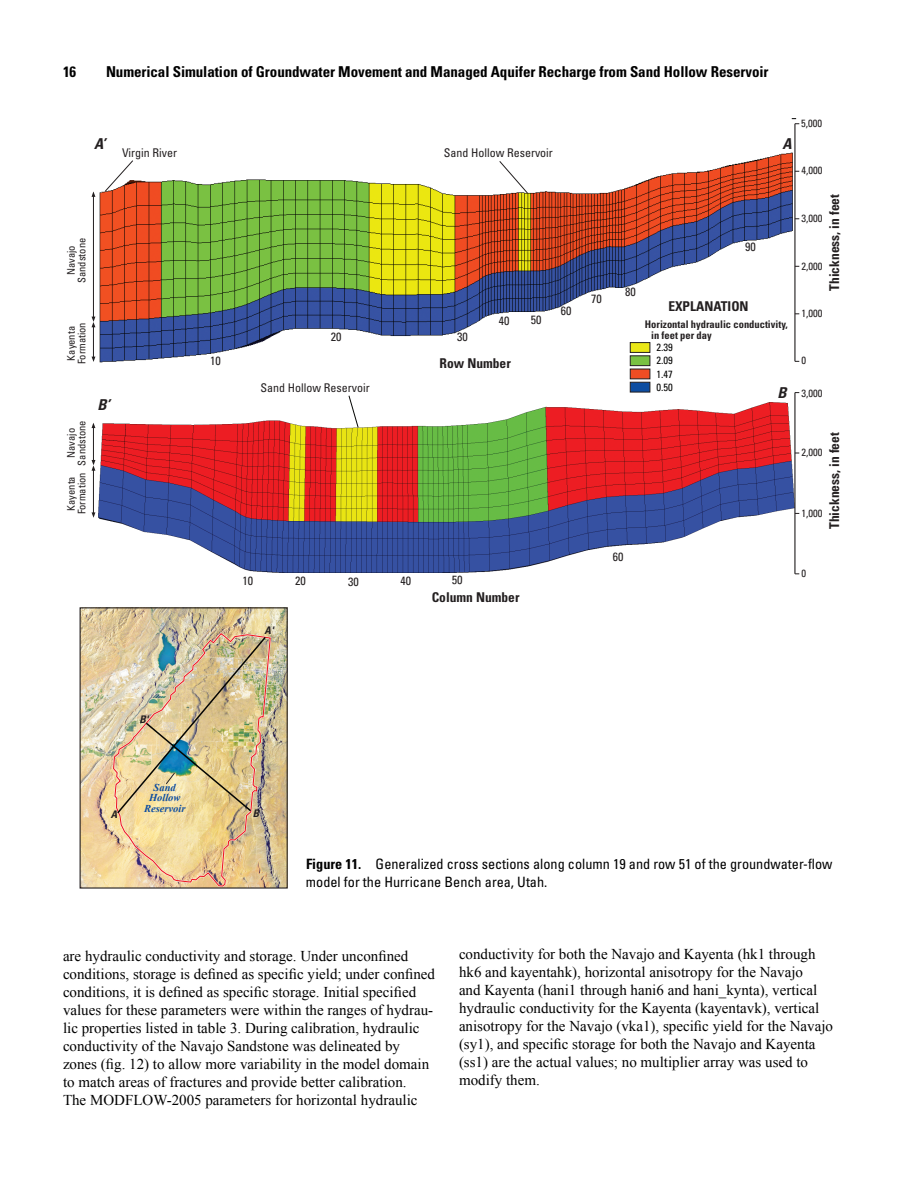
<style>
.page{position:relative;width:918px;height:1188px;background:#fff}
.page>*{position:absolute;margin:0;border:0;box-sizing:border-box;transform-origin:0 0}
.Body_Text{font:15px/18px "Times New Roman";color:#000}
.t1{font:700 condensed 15px "Univers";letter-spacing:-.005em;color:#000}
.t2{font:italic 700 condensed 15px "Univers";color:#231f20}
.FigureCaption{font:condensed 14.25px/18px "Univers";color:#000}
.t3{font:700 condensed 13.5px "Univers";color:#231f20}
.t4{font:condensed 12px "Univers";color:#231f20}
.t5{font:condensed 10.5px/10.5px "Univers";color:#231f20;text-align:center}
.t6{font:700 condensed 10.5px/10.5px "Univers";color:#231f20}
.t7{font:italic 700 10.5px/10.5px "Times New Roman";color:#0d4da1;text-align:center}
.t8{font:condensed 10.5px/13.5px "Univers";color:#050504;text-align:justify}
.t9{font:italic 700 condensed 10.5px "Univers";color:#231f20}
.s1{font-weight:700}
</style>
<div class="page">
<img style="left:99px;top:152px;width:694px;height:211px">
<img style="left:98px;top:402px;width:696px;height:171px">
<svg style="left:499px;top:160px;width:30px;height:34px"></svg>
<svg style="left:104px;top:160px;width:30px;height:32px"></svg>
<div style="left:630px;top:382px;width:20px;height:10px;background:#0d4da1;border:1px solid #231f20"></div>
<div style="left:630px;top:356px;width:20px;height:10px;background:#79c142;border:1px solid #231f20"></div>
<div style="left:630px;top:369px;width:20px;height:10px;background:#ef4d23"></div>
<div style="left:630px;top:342px;width:20px;height:11px;background:#eae717;border:1px solid #231f20"></div>
<hr style="left:93px;top:193px;width:1px;height:127px;background:#231f20">
<hr style="left:93px;top:326px;width:1px;height:33px;background:#231f20">
<svg style="left:92px;top:317px;width:3px;height:10px"></svg>
<hr style="left:93px;top:424px;width:1px;height:39px;background:#231f20">
<hr style="left:93px;top:469px;width:1px;height:46px;background:#231f20">
<svg style="left:92px;top:460px;width:3px;height:11px"></svg>
<svg style="left:348px;top:395px;width:11px;height:33px"></svg>
<hr style="left:794px;top:124px;width:2px;height:237px;background:#231f20">
<svg style="left:792px;top:118px;width:7px;height:6px"></svg>
<hr style="left:794px;top:393px;width:2px;height:181px;background:#231f20">
<img style="left:82px;top:609px;width:204px;height:278px">
<div style="left:80px;top:607px;width:208px;height:282px;border:1px solid #231f20"></div>
<img style="left:112px;top:631px;width:160px;height:257px">
<p class="t1" style="left:63px;top:62px;width:15px">16</p>
<p class="t1" style="left:106px;top:62px;width:664px">Numerical Simulation of Groundwater Movement and Managed Aquifer Recharge from Sand Hollow Reservoir</p>
<p class="t2" style="left:94px;top:134px;width:13px">A’</p>
<p class="t2" style="left:782px;top:134px;width:11px">A</p>
<p class="t4" style="left:122px;top:146px;width:57px">Virgin River</p>
<p class="t4" style="left:444px;top:146px;width:111px">Sand Hollow Reservoir</p>
<p class="t5" style="left:66px;top:283px;width:46px;rotate:-90deg">Navajo<br>Sandstone</p>
<p class="t5" style="left:66px;top:364px;width:43px;rotate:-90deg">Kayenta<br>Formation</p>
<p class="t5" style="left:66px;top:466px;width:46px;rotate:-90deg">Navajo<br>Sandstone</p>
<p class="t5" style="left:66px;top:514px;width:43px;rotate:-90deg">Kayenta<br>Formation</p>
<p class="t2" style="left:97px;top:396px;width:14px">B’</p>
<p class="t4" style="left:210px;top:353px;width:12px">10</p>
<p class="t4" style="left:331px;top:329px;width:12px">20</p>
<p class="t4" style="left:457px;top:329px;width:12px">30</p>
<p class="t4" style="left:499px;top:313px;width:12px">40</p>
<p class="t4" style="left:531px;top:312px;width:12px">50</p>
<p class="t3" style="left:440px;top:355px;width:73px">Row Number</p>
<p class="t4" style="left:561px;top:303px;width:12px">60</p>
<p class="t4" style="left:591px;top:291px;width:12px">70</p>
<p class="t4" style="left:745px;top:239px;width:12px">90</p>
<p class="t4" style="left:625px;top:284px;width:12px">80</p>
<p class="t3" style="left:668px;top:298px;width:82px">EXPLANATION</p>
<p class="t6" style="left:651px;top:319px;width:138px;text-indent:-6px">Horizontal hydraulic conductivity, in feet per day</p>
<p class="t8" style="left:657px;top:340px;width:18px">2.39<br>2.09<br>1.47</p>
<p class="t4" style="left:260px;top:380px;width:111px">Sand Hollow Reservoir</p>
<p class="t8" style="left:657px;top:381px;width:18px">0.50</p>
<p class="t2" style="left:778px;top:384px;width:11px">B</p>
<p class="t4" style="left:242px;top:574px;width:12px">10</p>
<p class="t4" style="left:295px;top:574px;width:12px">20</p>
<p class="t4" style="left:348px;top:574px;width:12px">30</p>
<p class="t4" style="left:400px;top:574px;width:12px">40</p>
<p class="t9" style="left:265px;top:624px;width:11px">A'</p>
<p class="t3" style="left:432px;top:589px;width:89px">Column Number</p>
<p class="t4" style="left:613px;top:549px;width:12px">60</p>
<p class="t5" style="left:801px;top:118px;width:22px">5,000</p>
<p class="t5" style="left:802px;top:165px;width:22px">4,000</p>
<p class="t5" style="left:802px;top:213px;width:22px">3,000</p>
<p class="t5" style="left:802px;top:261px;width:22px">2,000</p>
<p class="t5" style="left:802px;top:308px;width:22px">1,000</p>
<p class="t5" style="left:802px;top:355px;width:6px">0</p>
<p class="t5" style="left:801px;top:387px;width:22px">3,000</p>
<p class="t3" style="left:826px;top:291px;width:98px;rotate:-90deg">Thickness, in feet</p>
<p class="t3" style="left:826px;top:529px;width:98px;rotate:-90deg">Thickness, in feet</p>
<p class="t5" style="left:801px;top:446px;width:22px">2,000</p>
<p class="t5" style="left:801px;top:508px;width:22px">1,000</p>
<p class="t5" style="left:801px;top:568px;width:6px">0</p>
<p class="t9" style="left:139px;top:713px;width:11px">B'</p>
<p class="t7" style="left:144px;top:782px;width:43px">Sand<br>Hollow<br>Reservoir</p>
<p class="t9" style="left:111px;top:808px;width:8px">A</p>
<p class="t9" style="left:253px;top:806px;width:8px">B</p>
<p class="FigureCaption" style="left:306px;top:855px;width:528px"><span class="s1">Figure 11.</span> Generalized cross sections along column 19 and row 51 of the groundwater-flow model for the Hurricane Bench area, Utah.</p>
<p class="Body_Text" style="left:63px;top:947px;width:374px">are hydraulic conductivity and storage. Under unconfined conditions, storage is defined as specific yield; under confined conditions, it is defined as specific storage. Initial specified values for these parameters were within the ranges of hydrau&shy;lic properties listed in table 3. During calibration, hydraulic conductivity of the Navajo Sandstone was delineated by zones (fig. 12) to allow more variability in the model domain to match areas of fractures and provide better calibration.<br>The MODFLOW-2005 parameters for horizontal hydraulic</p>
<p class="Body_Text" style="left:459px;top:945px;width:376px">conductivity for both the Navajo and Kayenta (hk1 through hk6 and kayentahk), horizontal anisotropy for the Navajo<br>and Kayenta (hani1 through hani6 and hani_kynta), vertical hydraulic conductivity for the Kayenta (kayentavk), vertical anisotropy for the Navajo (vka1), specific yield for the Navajo (sy1), and specific storage for both the Navajo and Kayenta (ss1) are the actual values; no multiplier array was used to modify them.</p>
</div>
